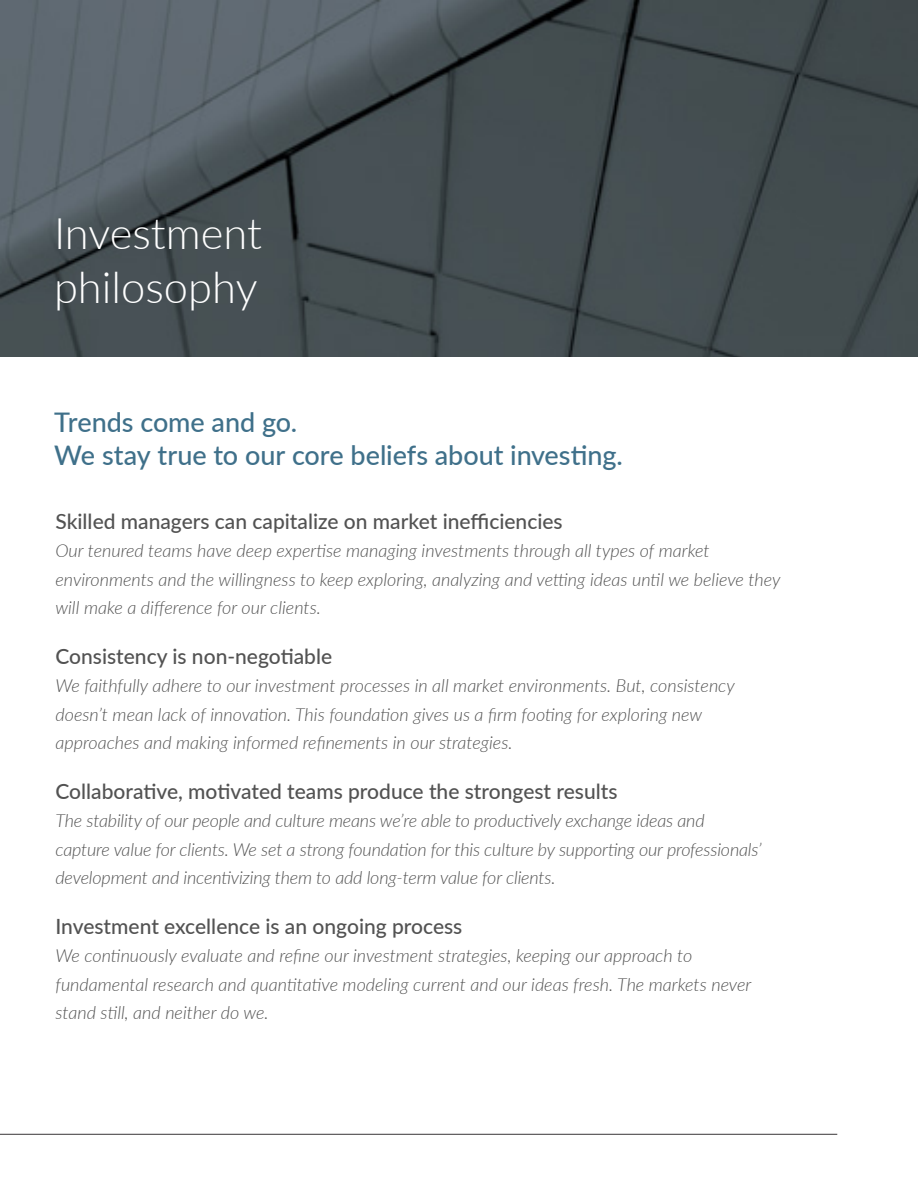
<style>
.page{position:relative;width:918px;height:1188px;background:#fff}
.page>*{position:absolute;margin:0;border:0;box-sizing:border-box;transform-origin:0 0}
.Heading_2{font:300 43.5px "Lato";color:#fff}
.Blue_Body-_left_just{font:500 27px "Lato";letter-spacing:-.005em;color:#3f708a}
.t1{font:500 21px "Lato";color:#525252}
.t2{font:italic 300 18px/28.5px "Lato";color:#525252}
</style>
<div class="page">
<img style="left:0;top:0;width:918px;height:356px">
<hr style="left:0;top:1134px;width:837px;height:1px;background:#393637">
<p class="Heading_2" style="left:54px;top:203px;width:210px">Investment</p>
<p class="Heading_2" style="left:54px;top:257px;width:205px">philosophy</p>
<p class="Blue_Body-_left_just" style="left:54px;top:402px;width:245px">Trends come and go.</p>
<p class="Blue_Body-_left_just" style="left:54px;top:435px;width:570px">We stay true to our core beliefs about investing.</p>
<p class="t1" style="left:56px;top:506px;width:509px">Skilled managers can capitalize on market inefficiencies</p>
<p class="t2" style="left:56px;top:536px;width:726px">Our tenured teams have deep expertise managing investments through all types of market environments and the willingness to keep exploring, analyzing and vetting ideas until we believe they will make a difference for our clients.</p>
<p class="t1" style="left:56px;top:641px;width:278px">Consistency is non-negotiable</p>
<p class="t2" style="left:56px;top:671px;width:681px">We faithfully adhere to our investment processes in all market environments. But, consistency doesn’t mean lack of innovation. This foundation gives us a firm footing for exploring new approaches and making informed refinements in our strategies.</p>
<p class="t1" style="left:56px;top:776px;width:564px">Collaborative, motivated teams produce the strongest results</p>
<p class="t2" style="left:56px;top:806px;width:708px">The stability of our people and culture means we’re able to productively exchange ideas and capture value for clients. We set a strong foundation for this culture by supporting our professionals’ development and incentivizing them to add long-term value for clients.</p>
<p class="t1" style="left:56px;top:911px;width:408px">Investment excellence is an ongoing process</p>
<p class="t2" style="left:56px;top:941px;width:697px">We continuously evaluate and refine our investment strategies, keeping our approach to fundamental research and quantitative modeling current and our ideas fresh. The markets never stand still, and neither do we.</p>
</div>
